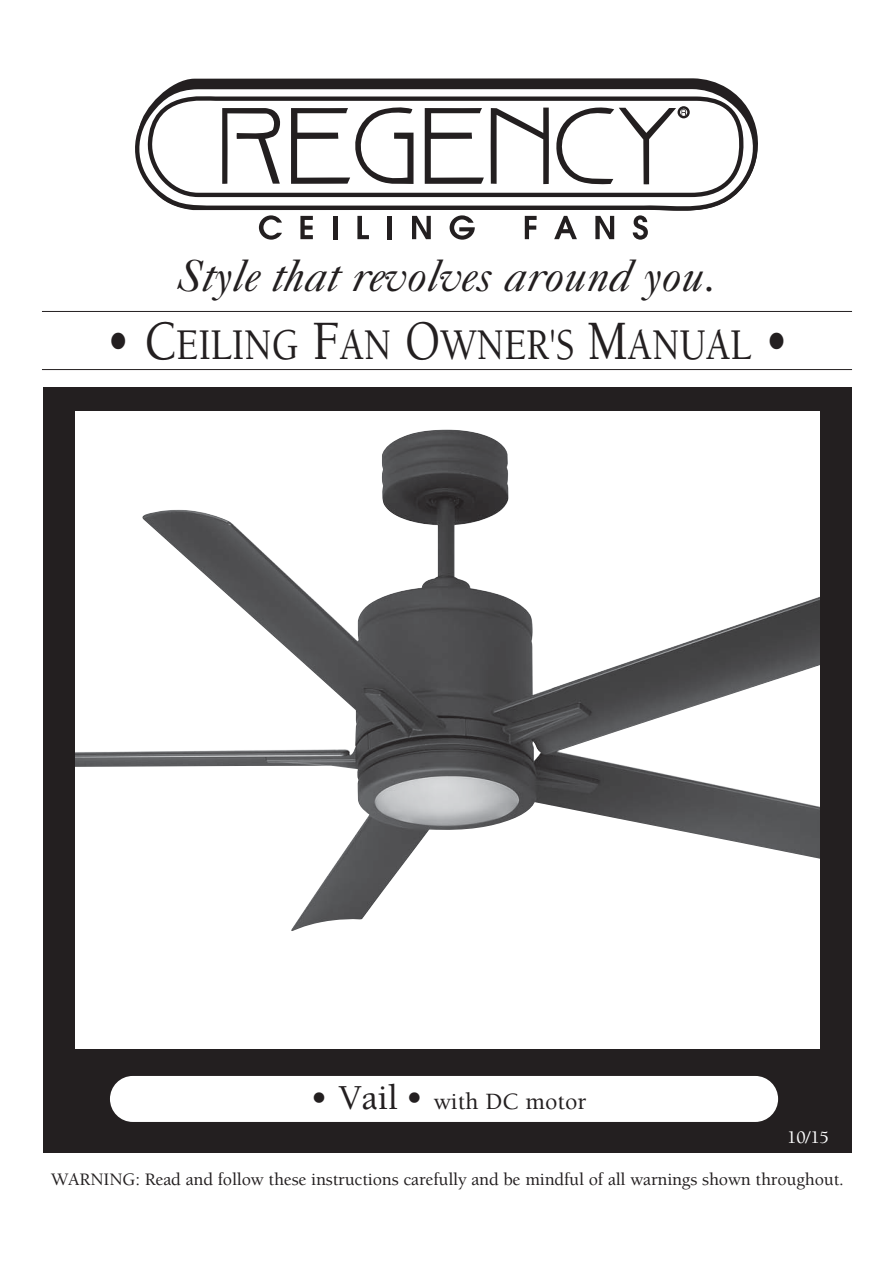
<style>
.page{position:relative;width:893px;height:1263px;background:#fff}
.page>*{position:absolute;margin:0;border:0;box-sizing:border-box;transform-origin:0 0}
.t1{font:italic 45px "Caslon Five Forty";color:#231f20}
.t2{font:45px "Berkeley";color:#231f20;scale:.83 1}
.t3{font:24px "Berkeley";color:#231f20}
.t4{font:18px "Berkeley";letter-spacing:-.01em;color:#231f20}
.t5{font:18px "Berkeley";color:#fff}
.s1{font-size:57px}
.s2{font-size:36px}
</style>
<div class="page">
<svg style="left:178px;top:78px;width:539px;height:146px;background:#555252"></svg>
<svg style="left:135px;top:83px;width:623px;height:140px"></svg>
<svg style="left:149px;top:91px;width:593px;height:108px"></svg>
<svg style="left:222px;top:108px;width:60px;height:76px"></svg>
<svg style="left:291px;top:106px;width:122px;height:79px"></svg>
<svg style="left:425px;top:108px;width:59px;height:76px"></svg>
<svg style="left:490px;top:108px;width:59px;height:76px"></svg>
<div style="left:677px;top:106px;width:13px;height:12px;border:2px solid #231f20;border-radius:50%"></div>
<svg style="left:555px;top:106px;width:131px;height:79px"></svg>
<svg style="left:259px;top:215px;width:23px;height:25px"></svg>
<svg style="left:300px;top:216px;width:13px;height:23px"></svg>
<hr style="left:333px;top:216px;width:4px;height:23px;background:#231f20">
<svg style="left:357px;top:216px;width:12px;height:23px"></svg>
<div style="left:387px;top:216px;width:5px;height:23px;background:#231f20"></div>
<svg style="left:412px;top:216px;width:19px;height:23px"></svg>
<svg style="left:450px;top:215px;width:25px;height:25px"></svg>
<svg style="left:525px;top:216px;width:12px;height:23px"></svg>
<svg style="left:554px;top:216px;width:23px;height:23px"></svg>
<svg style="left:595px;top:216px;width:19px;height:23px"></svg>
<svg style="left:633px;top:215px;width:15px;height:25px"></svg>
<div style="left:43px;top:388px;width:808px;height:765px;background:#231f20"></div>
<div style="left:110px;top:1076px;width:668px;height:46px;background:#fff;border-radius:23px"></div>
<hr style="left:42px;top:369px;width:810px;height:1px;background:#231f20">
<div style="left:75px;top:411px;width:744px;height:638px;background:#fff"></div>
<hr style="left:42px;top:311px;width:810px;height:1px;background:#231f20">
<img style="left:75px;top:430px;width:744px;height:501px">
<h1 class="t1" style="left:177px;top:249px;width:540px">Style that revolves around you.</h1>
<h1 class="t2" style="left:107px;top:317px;width:823px"><span class="s1">• C</span>EILING <span class="s1">F</span>AN <span class="s1">O</span>WNER'S <span class="s1">M</span>ANUAL <span class="s1">•</span></h1>
<h2 class="t3" style="left:310px;top:1087px;width:278px"><span class="s2">• Vail •</span> with DC motor</h2>
<p class="t5" style="left:787px;top:1126px;width:43px">10/15</p>
<p class="t4" style="left:51px;top:1168px;width:794px">WARNING: Read and follow these instructions carefully and be mindful of all warnings shown throughout.</p>
</div>
